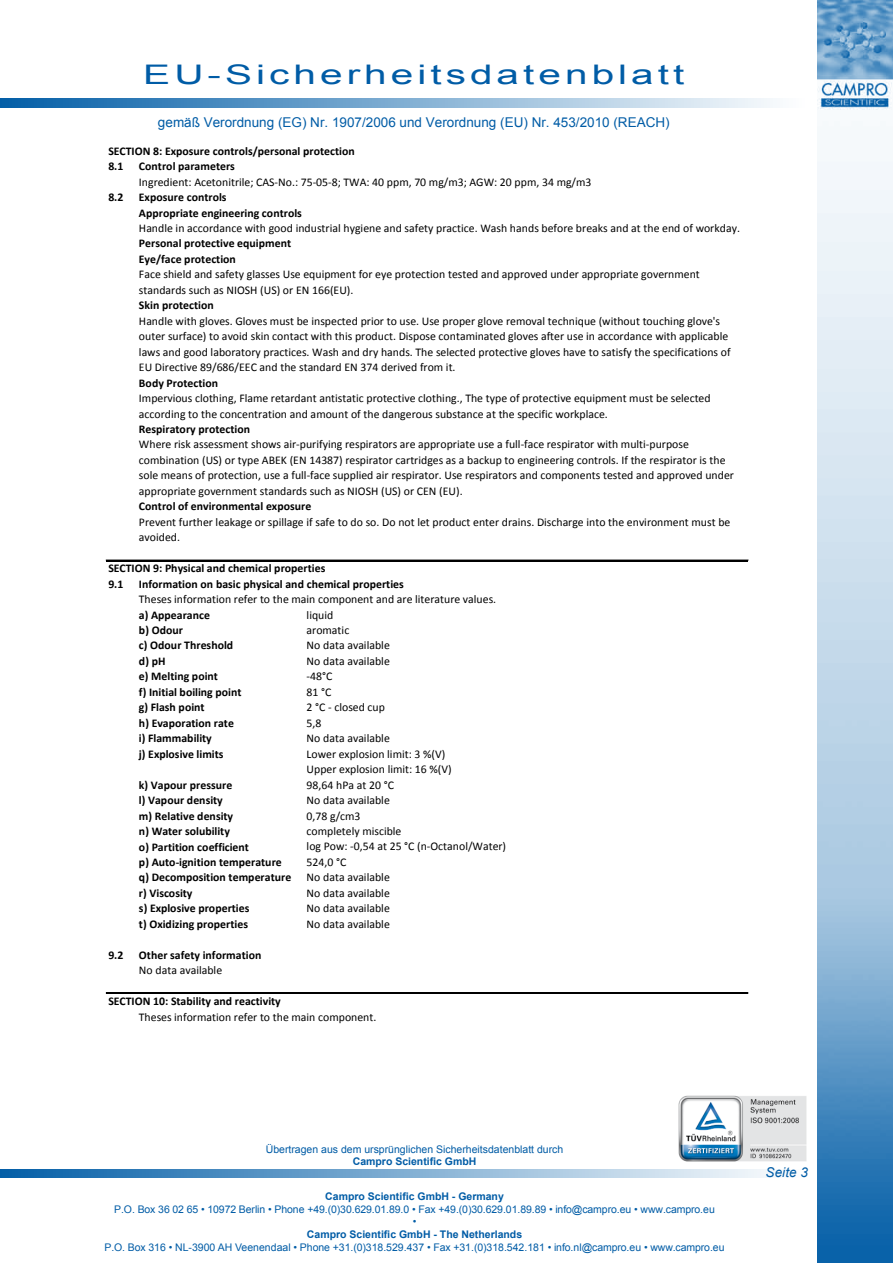
<style>
.page{position:relative;width:893px;height:1263px;background:#fff}
.page>*{position:absolute;margin:0;border:0;box-sizing:border-box;transform-origin:0 0}
.t1{font:27px "Arial";letter-spacing:.1em;color:#005ca6;scale:1.5 1}
.t2{font:13.5px "Arial";color:#005ca6}
.t3{font:italic 13.5px "Arial";letter-spacing:.01em;color:#005ca6}
.t4{font:11.7px/15.5px "Calibri";color:#000}
.t5{font:700 11.7px/15.5px "Calibri";color:#000}
.t6{font:10.5px/12.6px "Arial";color:#005ca6;text-align:center}
.t7{font:700 10.5px "Arial";color:#005ca6}
</style>
<div class="page">
<svg style="left:0;top:1169px;width:773px;height:9px;background:#7babd1"></svg>
<img style="left:817px;top:0;width:76px;height:1263px">
<svg style="left:0;top:99px;width:773px;height:8px;background:#7babd1"></svg>
<img style="left:678px;top:1096px;width:128px;height:65px">
<hr style="left:106px;top:560px;width:642px;height:1px;background:#000">
<hr style="left:106px;top:993px;width:642px;height:1px;background:#000">
<h1 class="t1" style="left:143px;top:57px;width:362px">EU-Sicherheitsdatenblatt</h1>
<p class="t2" style="left:158px;top:113px;width:513px">gemäß Verordnung (EG) Nr. 1907/2006 und Verordnung (EU) Nr. 453/2010 (REACH)</p>
<p class="t5" style="left:108px;top:143px;width:248px">SECTION 8: Exposure controls/personal protection<br>8.1</p>
<p class="t5" style="left:139px;top:159px;width:98px">Control parameters</p>
<p class="t4" style="left:139px;top:174px;width:454px">Ingredient: Acetonitrile; CAS-No.: 75-05-8; TWA: 40 ppm, 70 mg/m3; AGW: 20 ppm, 34 mg/m3</p>
<p class="t5" style="left:108px;top:189px;width:17px">8.2</p>
<p class="t5" style="left:139px;top:189px;width:164px">Exposure controls<br>Appropriate engineering controls</p>
<p class="t4" style="left:139px;top:220px;width:603px">Handle in accordance with good industrial hygiene and safety practice. Wash hands before breaks and at the end of workday.</p>
<p class="t5" style="left:139px;top:236px;width:154px">Personal protective equipment<br>Eye/face protection</p>
<p class="t5" style="left:139px;top:298px;width:76px">Skin protection</p>
<p class="t4" style="left:139px;top:267px;width:562px">Face shield and safety glasses Use equipment for eye protection tested and approved under appropriate government standards such as NIOSH (US) or EN 166(EU).</p>
<p class="t4" style="left:139px;top:313px;width:593px">Handle with gloves. Gloves must be inspected prior to use. Use proper glove removal technique (without touching glove's outer surface) to avoid skin contact with this product. Dispose contaminated gloves after use in accordance with applicable laws and good laboratory practices. Wash and dry hands. The selected protective gloves have to satisfy the specifications of EU Directive 89/686/EEC and the standard EN 374 derived from it.</p>
<p class="t5" style="left:139px;top:375px;width:81px">Body Protection</p>
<p class="t5" style="left:139px;top:421px;width:113px">Respiratory protection</p>
<p class="t4" style="left:139px;top:390px;width:573px">Impervious clothing, Flame retardant antistatic protective clothing., The type of protective equipment must be selected according to the concentration and amount of the dangerous substance at the specific workplace.</p>
<p class="t4" style="left:139px;top:437px;width:596px">Where risk assessment shows air-purifying respirators are appropriate use a full-face respirator with multi-purpose combination (US) or type ABEK (EN 14387) respirator cartridges as a backup to engineering controls. If the respirator is the sole means of protection, use a full-face supplied air respirator. Use respirators and components tested and approved under appropriate government standards such as NIOSH (US) or CEN (EU).</p>
<p class="t5" style="left:139px;top:499px;width:174px">Control of environmental exposure</p>
<p class="t4" style="left:139px;top:514px;width:593px">Prevent further leakage or spillage if safe to do so. Do not let product enter drains. Discharge into the environment must be avoided.</p>
<p class="t5" style="left:108px;top:561px;width:219px">SECTION 9: Physical and chemical properties<br>9.1</p>
<p class="t5" style="left:139px;top:576px;width:266px">Information on basic physical and chemical properties</p>
<p class="t4" style="left:139px;top:591px;width:359px">Theses information refer to the main component and are literature values.</p>
<p class="t5" style="left:139px;top:607px;width:104px">a) Appearance<br>b) Odour<br>c) Odour Threshold d) pH<br>e) Melting point<br>f) Initial boiling point g) Flash point<br>h) Evaporation rate i) Flammability<br>j) Explosive limits</p>
<p class="t5" style="left:139px;top:777px;width:154px">k) Vapour pressure<br>l) Vapour density<br>m) Relative density<br>n) Water solubility<br>o) Partition coefficient<br>p) Auto-ignition temperature q) Decomposition temperature r) Viscosity<br>s) Explosive properties<br>t) Oxidizing properties</p>
<p class="t4" style="left:307px;top:607px;width:28px">liquid</p>
<p class="t4" style="left:307px;top:622px;width:44px">aromatic</p>
<p class="t4" style="left:307px;top:638px;width:85px">No data available<br>No data available -48°C<br>81 °C<br>2 °C - closed cup<br>5,8<br>No data available</p>
<p class="t4" style="left:307px;top:746px;width:147px">Lower explosion limit: 3 %(V)<br>Upper explosion limit: 16 %(V)<br>98,64 hPa at 20 °C<br>No data available</p>
<p class="t4" style="left:307px;top:808px;width:55px">0,78 g/cm3</p>
<p class="t4" style="left:307px;top:823px;width:201px">completely miscible<br>log Pow: -0,54 at 25 °C (n-Octanol/Water)</p>
<p class="t4" style="left:307px;top:870px;width:85px">No data available</p>
<p class="t4" style="left:307px;top:854px;width:41px">524,0 °C</p>
<p class="t4" style="left:307px;top:885px;width:85px">No data available</p>
<p class="t4" style="left:307px;top:916px;width:85px">No data available</p>
<p class="t4" style="left:307px;top:901px;width:85px">No data available</p>
<p class="t5" style="left:108px;top:947px;width:17px">9.2</p>
<p class="t5" style="left:139px;top:947px;width:124px">Other safety information</p>
<p class="t4" style="left:139px;top:963px;width:85px">No data available</p>
<p class="t5" style="left:108px;top:993px;width:174px">SECTION 10: Stability and reactivity</p>
<p class="t4" style="left:139px;top:1009px;width:239px">Theses information refer to the main component.</p>
<p class="t6" style="left:266px;top:1143px;width:299px">Übertragen aus dem ursprünglichen Sicherheitsdatenblatt durch</p>
<p class="t7" style="left:353px;top:1155px;width:125px">Campro Scientific GmbH</p>
<p class="t7" style="left:325px;top:1189px;width:180px">Campro Scientific GmbH - Germany</p>
<p class="t6" style="left:114px;top:1203px;width:602px">P.O. Box 36 02 65 • 10972 Berlin • Phone +49.(0)30.629.01.89.0 • Fax +49.(0)30.629.01.89.89 • info@campro.eu • www.campro.eu •</p>
<p class="t7" style="left:307px;top:1227px;width:217px">Campro Scientific GmbH - The Netherlands</p>
<p class="t6" style="left:104px;top:1241px;width:622px">P.O. Box 316 • NL-3900 AH Veenendaal • Phone +31.(0)318.529.437 • Fax +31.(0)318.542.181 • info.nl@campro.eu • www.campro.eu</p>
<p class="t3" style="left:765px;top:1164px;width:44px">Seite 3</p>
</div>
